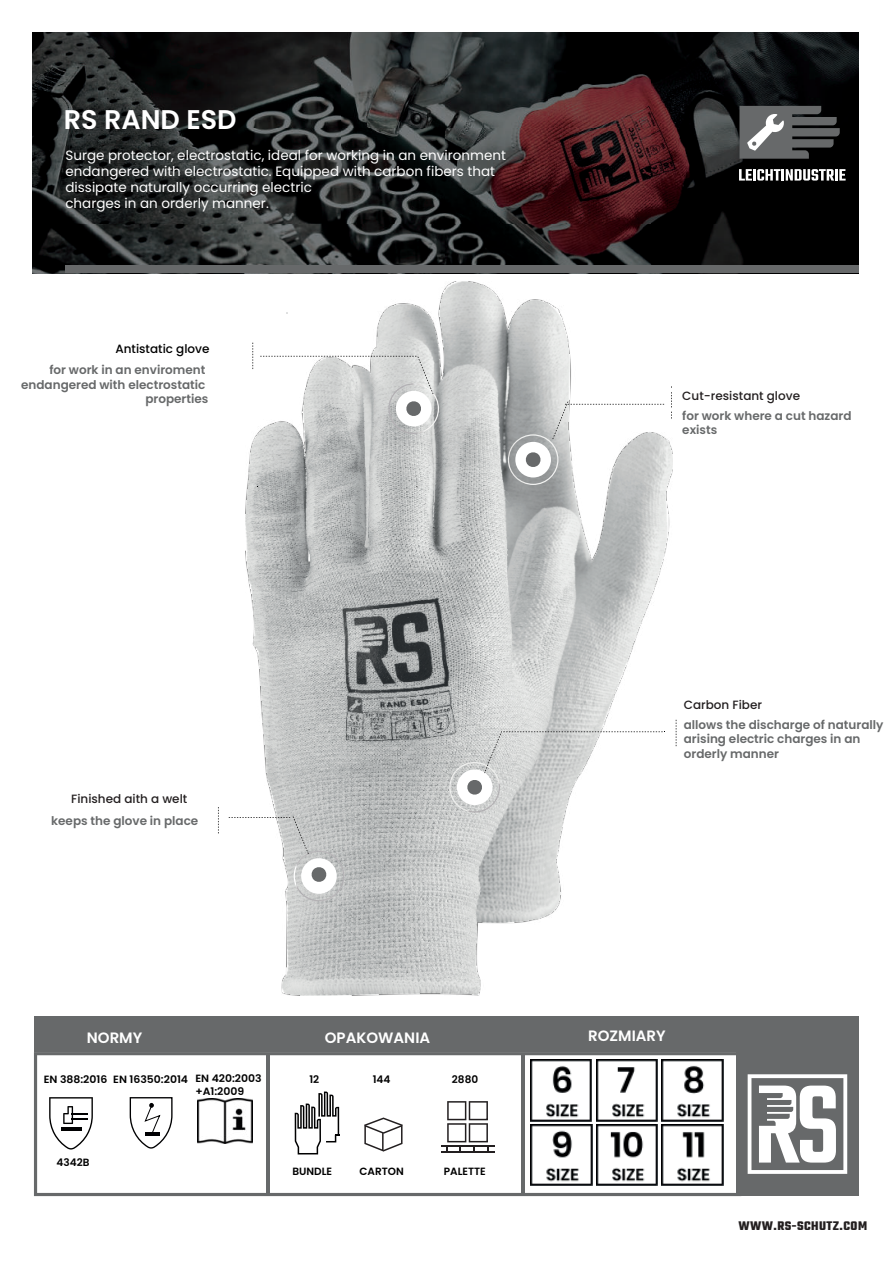
<style>
.page{position:relative;width:893px;height:1263px;background:#fff}
.page>*{position:absolute;margin:0;border:0;box-sizing:border-box;transform-origin:0 0}
.t1{font:600 27px "Poppins";color:#fff}
.t2{font:600 15px "Poppins";color:#fff}
.t3{font:13.5px/16.2px "Poppins";color:#fff}
.t4{font:700 13.5px "Teko";letter-spacing:.035em;color:#231f20}
.t5{font:600 12px/14.4px "Poppins";color:#67696a}
.t6{font:500 12px "Poppins";color:#231f20}
.t7{font:500 12px "Poppins";color:#000001}
.t8{font:600 10.5px "Poppins";color:#000001}
</style>
<div class="page">
<img style="left:245px;top:281px;width:427px;height:714px">
<img style="left:32px;top:32px;width:826px;height:241px">
<div style="left:65px;top:266px;width:793px;height:7px;background:#67696a"></div>
<svg style="left:34px;top:1052px;width:702px;height:144px"></svg>
<hr style="left:266px;top:1054px;width:3px;height:140px;background:#67696a">
<svg style="left:49px;top:1097px;width:44px;height:52px"></svg>
<div style="left:34px;top:1017px;width:825px;height:35px;background:#67696a"></div>
<svg style="left:295px;top:1091px;width:44px;height:63px"></svg>
<svg style="left:364px;top:1117px;width:39px;height:34px"></svg>
<div style="left:736px;top:1052px;width:123px;height:144px;background:#67696a"></div>
<svg style="left:748px;top:1074px;width:99px;height:100px"></svg>
<hr style="left:521px;top:1054px;width:3px;height:140px;background:#67696a">
<img style="left:508px;top:434px;width:50px;height:51px">
<div style="left:515px;top:442px;width:36px;height:35px;background:#fff;border-radius:50%"></div>
<svg style="left:525px;top:452px;width:16px;height:15px"></svg>
<svg style="left:671px;top:386px;width:1px;height:33px"></svg>
<svg style="left:552px;top:401px;width:112px;height:38px"></svg>
<img style="left:449px;top:762px;width:51px;height:50px">
<div style="left:457px;top:769px;width:35px;height:36px;background:#fff;border-radius:50%"></div>
<svg style="left:467px;top:780px;width:15px;height:15px"></svg>
<svg style="left:676px;top:720px;width:1px;height:26px"></svg>
<svg style="left:484px;top:731px;width:181px;height:42px"></svg>
<img style="left:294px;top:851px;width:50px;height:50px">
<div style="left:301px;top:858px;width:36px;height:36px;background:#fff;border-radius:50%"></div>
<svg style="left:311px;top:867px;width:16px;height:15px"></svg>
<svg style="left:218px;top:807px;width:1px;height:26px"></svg>
<svg style="left:229px;top:816px;width:80px;height:38px"></svg>
<img style="left:388px;top:383px;width:51px;height:51px">
<div style="left:396px;top:391px;width:36px;height:35px;background:#fff;border-radius:50%"></div>
<svg style="left:406px;top:401px;width:15px;height:15px"></svg>
<svg style="left:252px;top:343px;width:1px;height:26px"></svg>
<svg style="left:260px;top:356px;width:173px;height:38px"></svg>
<svg style="left:739px;top:169px;width:107px;height:12px"></svg>
<svg style="left:739px;top:106px;width:101px;height:53px;background:#5e6060"></svg>
<hr style="left:441px;top:1145px;width:53px;height:1px;background:#231f20">
<hr style="left:441px;top:1151px;width:53px;height:2px;background:#231f20">
<svg style="left:446px;top:1101px;width:43px;height:50px"></svg>
<svg style="left:129px;top:1096px;width:44px;height:53px"></svg>
<img style="left:530px;top:1060px;width:61px;height:61px">
<img style="left:596px;top:1060px;width:61px;height:61px">
<img style="left:662px;top:1060px;width:61px;height:61px">
<img style="left:531px;top:1124px;width:61px;height:61px">
<img style="left:596px;top:1124px;width:61px;height:61px">
<img style="left:662px;top:1124px;width:61px;height:61px">
<img style="left:198px;top:1099px;width:54px;height:44px">
<h1 class="t1" style="left:64px;top:108px;width:174px">RS RAND ESD</h1>
<p class="t3" style="left:65px;top:148px;width:442px">Surge protector, electrostatic, ideal for working in an environment endangered with electrostatic. Equipped with carbon fibers that dissipate naturally occurring electric<br>charges in an orderly manner.</p>
<p class="t7" style="left:115px;top:344px;width:96px">Antistatic glove</p>
<p class="t5" style="left:21px;top:364px;width:189px;text-align:right">for work in an enviroment endangered with electrostatic properties</p>
<p class="t6" style="left:682px;top:390px;width:119px">Cut-resistant glove</p>
<p class="t5" style="left:682px;top:409px;width:171px">for work where a cut hazard exists</p>
<p class="t6" style="left:71px;top:794px;width:118px">Finished aith a welt</p>
<p class="t5" style="left:51px;top:815px;width:149px">keeps the glove in place</p>
<p class="t6" style="left:684px;top:700px;width:80px">Carbon Fiber</p>
<p class="t5" style="left:684px;top:719px;width:201px">allows the discharge of naturally arising electric charges in an orderly manner</p>
<p class="t2" style="left:87px;top:1031px;width:57px">NORMY</p>
<p class="t2" style="left:325px;top:1031px;width:107px">OPAKOWANIA</p>
<p class="t2" style="left:588px;top:1029px;width:79px">ROZMIARY</p>
<p class="t8" style="left:309px;top:1075px;width:11px">12</p>
<p class="t8" style="left:113px;top:1074px;width:150px">EN 16350:2014 EN 420:2003</p>
<p class="t8" style="left:452px;top:1075px;width:28px">2880</p>
<p class="t8" style="left:195px;top:1086px;width:50px">+A1:2009</p>
<p class="t8" style="left:44px;top:1074px;width:65px">EN 388:2016</p>
<p class="t8" style="left:373px;top:1075px;width:19px">144</p>
<p class="t8" style="left:57px;top:1158px;width:34px">4342B</p>
<p class="t8" style="left:292px;top:1167px;width:41px">BUNDLE</p>
<p class="t8" style="left:359px;top:1167px;width:46px">CARTON</p>
<p class="t8" style="left:444px;top:1167px;width:44px">PALETTE</p>
<p class="t4" style="left:738px;top:1218px;width:130px">WWW.RS-SCHUTZ.COM</p>
</div>
